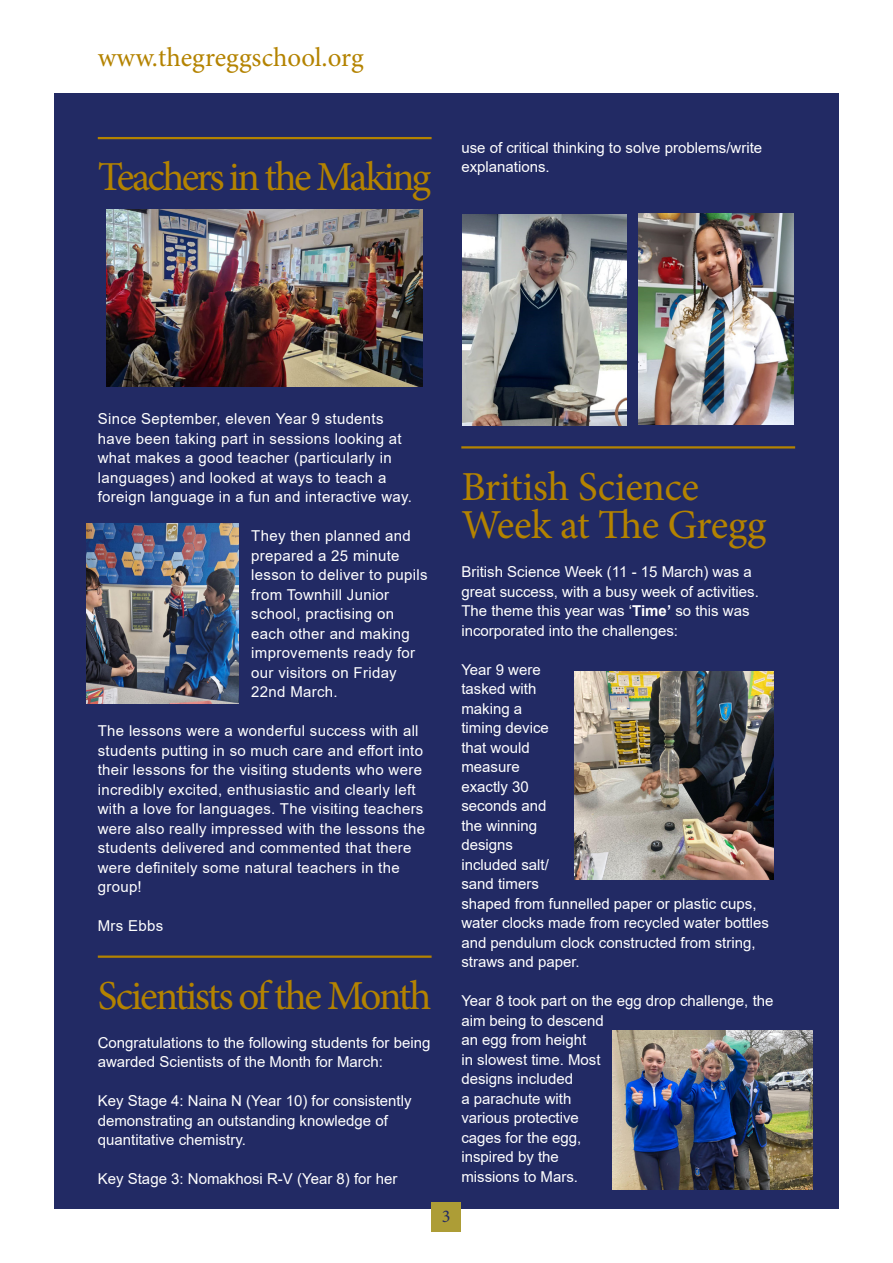
<style>
.page{position:relative;width:893px;height:1263px;background:#fff}
.page>*{position:absolute;margin:0;border:0;box-sizing:border-box;transform-origin:0 0}
.t1{font:41.25px "Minion Pro";letter-spacing:-.05em;color:#b48300}
.t2{font:41.25px/38.4px "Minion Pro";letter-spacing:-.01em;color:#b48300}
.t3{font:27px "Minion Pro";color:#b48300}
.t4{font:18px "Minion Pro";color:#222a64}
.Paragraph_Style_1{font:15px/19.5px "Arial";color:#fff}
.Paragraph_Style_1-2{font:15px/19.5px "Arial";letter-spacing:.02em;color:#fff}
.s1{font-weight:700}
</style>
<div class="page">
<div style="left:54px;top:94px;width:785px;height:1115px;background:#222a64"></div>
<div style="left:431px;top:1202px;width:30px;height:29px;background:#ad9d36"></div>
<hr style="left:98px;top:137px;width:334px;height:2px;background:#b48300">
<hr style="left:98px;top:955px;width:334px;height:3px;background:#b48300">
<img style="left:106px;top:210px;width:317px;height:177px">
<hr style="left:461px;top:446px;width:334px;height:2px;background:#b48300">
<img style="left:86px;top:524px;width:152px;height:180px">
<img style="left:463px;top:214px;width:164px;height:211px">
<img style="left:574px;top:672px;width:200px;height:207px">
<img style="left:612px;top:1031px;width:200px;height:158px">
<img style="left:638px;top:213px;width:156px;height:211px">
<p class="t3" style="left:98px;top:40px;width:267px">www.thegreggschool.org</p>
<p class="t1" style="left:98px;top:149px;width:335px">Teachers in the Making</p>
<p class="Paragraph_Style_1" style="left:461px;top:138px;width:302px">use of critical thinking to solve problems/write explanations.</p>
<p class="Paragraph_Style_1-2" style="left:98px;top:409px;width:316px">Since September, eleven Year 9 students have been taking part in sessions looking at what makes a good teacher (particularly in languages) and looked at ways to teach a foreign language in a fun and interactive way.</p>
<p class="Paragraph_Style_1-2" style="left:251px;top:526px;width:178px">They then planned and prepared a 25 minute lesson to deliver to pupils from Townhill Junior school, practising on each other and making improvements ready for our visitors on Friday<br>22nd March.</p>
<p class="Paragraph_Style_1-2" style="left:98px;top:721px;width:329px">The lessons were a wonderful success with all students putting in so much care and effort into their lessons for the visiting students who were incredibly excited, enthusiastic and clearly left with a love for languages. The visiting teachers were also really impressed with the lessons the students delivered and commented that there were definitely some natural teachers in the group!</p>
<p class="Paragraph_Style_1" style="left:98px;top:916px;width:67px">Mrs Ebbs</p>
<p class="t1" style="left:98px;top:968px;width:335px">Scientists of the Month</p>
<p class="Paragraph_Style_1" style="left:98px;top:1033px;width:334px">Congratulations to the following students for being awarded Scientists of the Month for March:</p>
<p class="Paragraph_Style_1" style="left:98px;top:1091px;width:315px">Key Stage 4: Naina N (Year 10) for consistently demonstrating an outstanding knowledge of quantitative chemistry.</p>
<p class="Paragraph_Style_1" style="left:98px;top:1169px;width:301px">Key Stage 3: Nomakhosi R-V (Year 8) for her</p>
<p class="t4" style="left:442px;top:1204px;width:10px">3</p>
<p class="t2" style="left:461px;top:467px;width:307px">British Science<br>Week at The Gregg</p>
<p class="Paragraph_Style_1" style="left:461px;top:562px;width:299px">British Science Week (11 - 15 March) was a great success, with a busy week of activities.<br>The theme this year was ‘<span class="s1">Time’</span> so this was incorporated into the challenges:</p>
<p class="Paragraph_Style_1" style="left:461px;top:659px;width:309px">Year 9 were<br>tasked with<br>making a<br>timing device<br>that would<br>measure<br>exactly 30<br>seconds and<br>the winning<br>designs<br>included salt/<br>sand timers<br>shaped from funnelled paper or plastic cups, water clocks made from recycled water bottles and pendulum clock constructed from string, straws and paper.</p>
<p class="Paragraph_Style_1" style="left:461px;top:991px;width:314px">Year 8 took part on the egg drop challenge, the aim being to descend<br>an egg from height<br>in slowest time. Most<br>designs included<br>a parachute with<br>various protective<br>cages for the egg,<br>inspired by the<br>missions to Mars.</p>
</div>
